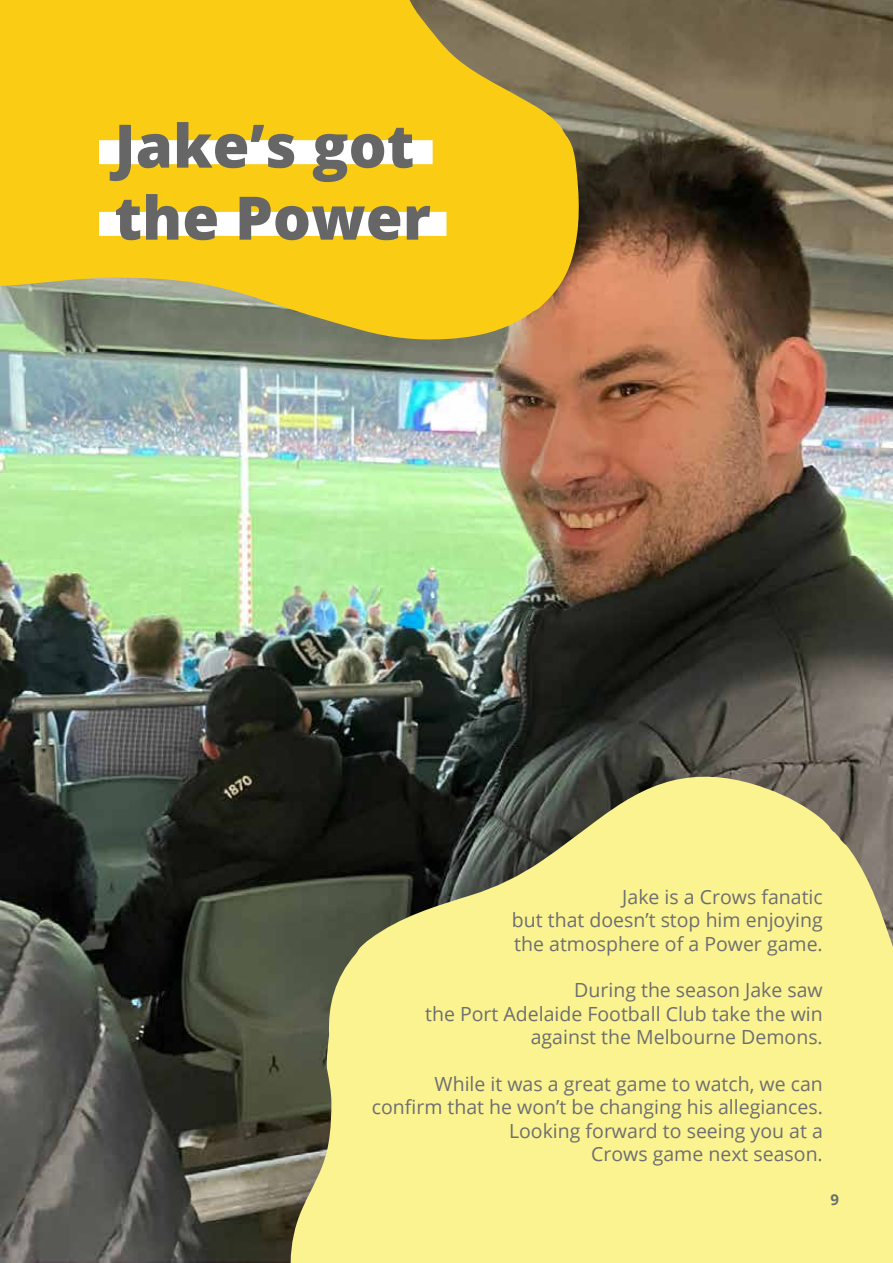
<style>
.page{position:relative;width:893px;height:1263px;background:#fff}
.page>*{position:absolute;margin:0;border:0;box-sizing:border-box;transform-origin:0 0}
.t1{font:800 60px/72px "Open Sans";color:#666}
.t2{font:19.5px/23.4px "Open Sans";color:#6d6e71;text-align:right}
.t3{font:700 15px "Open Sans";color:#6d6e71}
</style>
<div class="page">
<img style="left:0;top:0;width:893px;height:1263px">
<svg style="left:0;top:0;width:581px;height:341px;background:#e3be25"></svg>
<div style="left:99px;top:140px;width:334px;height:24px;background:#fff"></div>
<div style="left:99px;top:212px;width:347px;height:24px;background:#fff"></div>
<svg style="left:290px;top:774px;width:603px;height:489px;background:#d4ce7e"></svg>
<h1 class="t1" style="left:114px;top:107px;width:318px">Jake’s got the Power</h1>
<p class="t2" style="left:512px;top:884px;width:312px;text-align:justify;text-indent:110px">Jake is a Crows fanatic but that doesn’t stop him enjoying the atmosphere of a Power game.</p>
<p class="t2" style="left:425px;top:978px;width:399px">During the season Jake saw<br>the Port Adelaide Football Club take the win against the Melbourne Demons.</p>
<p class="t2" style="left:372px;top:1072px;width:453px">While it was a great game to watch, we can confirm that he won’t be changing his allegiances.<br>Looking forward to seeing you at a<br>Crows game next season.</p>
<p class="t3" style="left:830px;top:1189px;width:10px">9</p>
</div>
